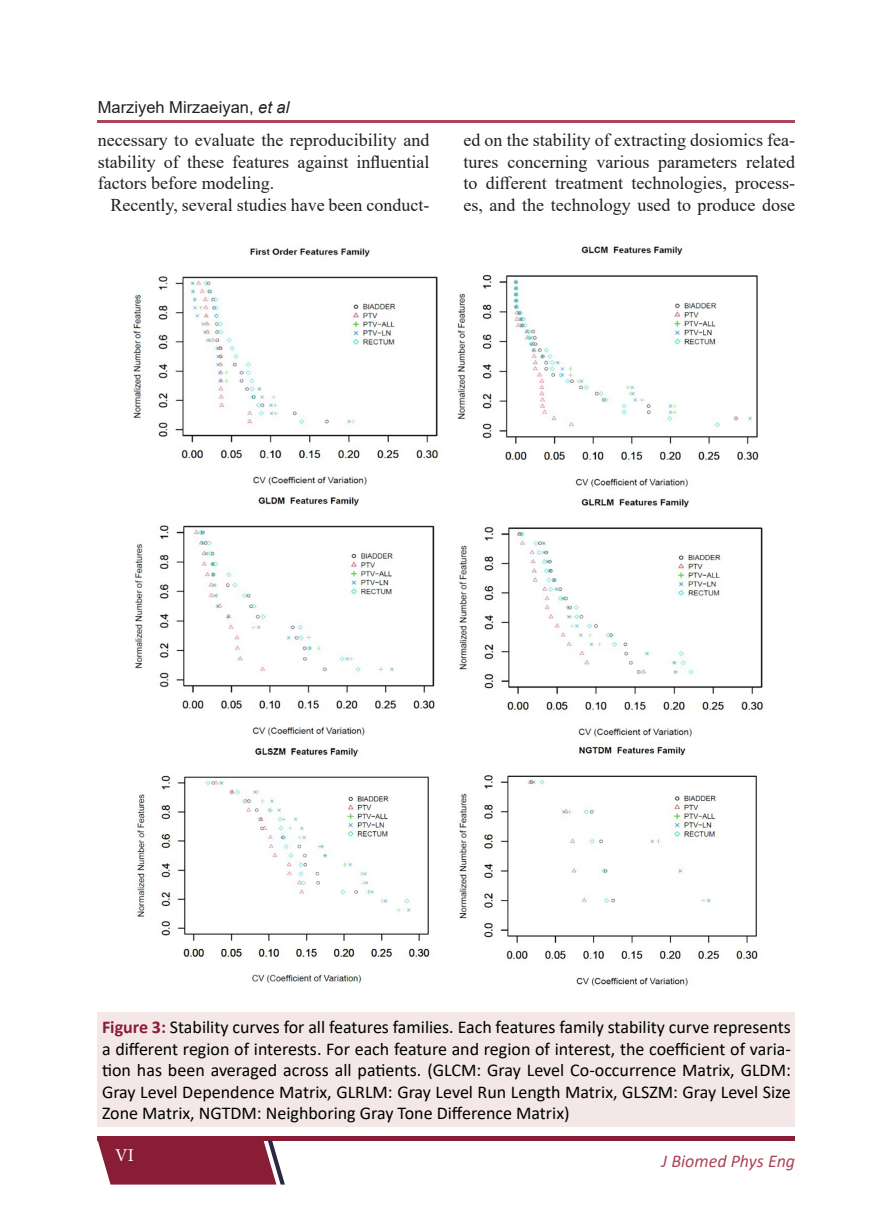
<style>
.page{position:relative;width:893px;height:1212px;background:#fff}
.page>*{position:absolute;margin:0;border:0;box-sizing:border-box;transform-origin:0 0}
.Figure{font:18px/21.6px "Calibri";color:#000;text-align:justify}
.Body{font:18px/21.6px "Times New Roman";color:#231f20;text-align:justify}
.t1{font:italic 18px "Calibri";color:#ad445b}
.t2{font:18px "Minion Pro";color:#fff}
.Running_Author{font:16.5px "Arial";color:#231f20}
.s1{font-style:italic}
.s2{font-weight:700;color:#881d35}
</style>
<div class="page">
<div style="left:98px;top:1136px;width:697px;height:5px;background:#881d35"></div>
<svg style="left:98px;top:1141px;width:187px;height:43px"></svg>
<hr style="left:98px;top:120px;width:697px;height:2px;background:#ad445b">
<img style="left:133px;top:247px;width:305px;height:239px">
<img style="left:135px;top:496px;width:300px;height:240px">
<img style="left:459px;top:493px;width:304px;height:244px">
<img style="left:136px;top:742px;width:294px;height:241px">
<img style="left:458px;top:742px;width:300px;height:245px">
<img style="left:457px;top:243px;width:302px;height:245px">
<div style="left:98px;top:1012px;width:697px;height:114px;background:#f3e7e8"></div>
<p class="Running_Author" style="left:98px;top:96px;width:193px">Marziyeh Mirzaeiyan, <span class="s1">et al</span></p>
<p class="Body" style="left:98px;top:129px;width:333px">necessary to evaluate the reproducibility and stability of these features against influential factors before modeling.</p>
<p class="Body" style="left:111px;top:193px;width:320px">Recently, several studies have been conduct-</p>
<p class="Body" style="left:463px;top:129px;width:333px">ed on the stability of extracting dosiomics fea&shy;tures concerning various parameters related to different treatment technologies, process&shy;es, and the technology used to produce dose</p>
<p class="Figure" style="left:102px;top:1016px;width:690px"><span class="s2">Figure 3:</span> Stability curves for all features families. Each features family stability curve represents a different region of interests. For each feature and region of interest, the coefficient of varia&shy;tion has been averaged across all patients. (GLCM: Gray Level Co-occurrence Matrix, GLDM:<br>Gray Level Dependence Matrix, GLRLM: Gray Level Run Length Matrix, GLSZM: Gray Level Size Zone Matrix, NGTDM: Neighboring Gray Tone Difference Matrix)</p>
<p class="t2" style="left:115px;top:1143px;width:20px">VI</p>
<p class="t1" style="left:661px;top:1148px;width:135px">J Biomed Phys Eng</p>
</div>
